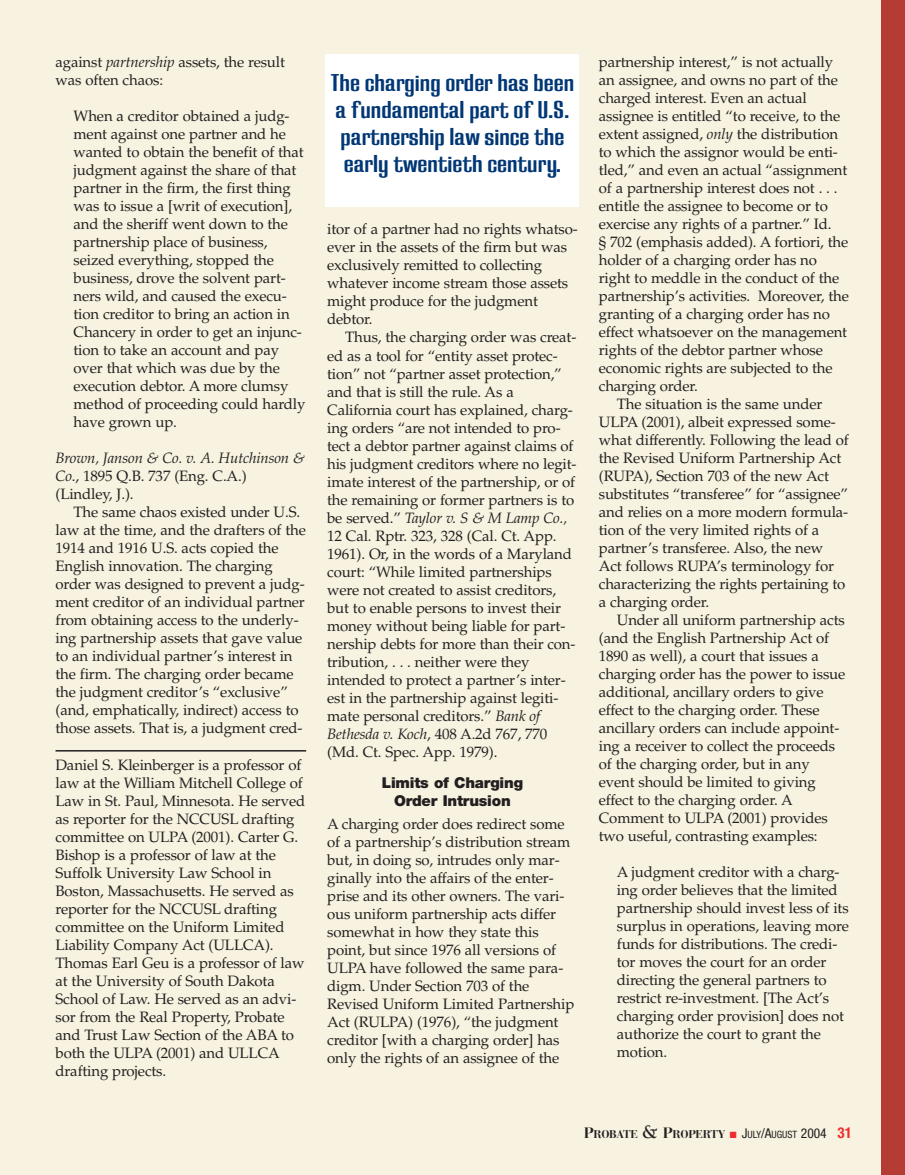
<style>
.page{position:relative;width:905px;height:1175px;background:#fff}
.page>*{position:absolute;margin:0;border:0;box-sizing:border-box;transform-origin:0 0}
.t1{font:25.5px/27px "California Grotesk Bld";color:#013775;text-align:center}
.t2{font:15px/18px "Palatino";letter-spacing:-.01em;color:#231f20}
.t3{font:900 15px/18px "Helvetica Neue";letter-spacing:-.015em;color:#231f20;text-align:center}
.t4{font:700 11.25px "Bauer Bodoni";letter-spacing:-.02em;color:#231f20}
.s1{font-style:italic}
.s2{font-size:15px}
.s3{font-family:"Berkeley";font-size:19.5px}
.s4{font-family:"Helvetica Neue";font-weight:400;font-stretch:condensed;font-size:13.5px}
.s5{font-family:"Helvetica Neue";font-weight:400;font-stretch:condensed;font-size:10.2px}
.s6{font-family:"Helvetica Neue";font-stretch:condensed;font-size:15px;color:#ee2d2e}
</style>
<div class="page">
<div style="left:0;top:0;width:904px;height:1174px;background:#f8f3e0"></div>
<svg style="left:730px;top:1131px;width:6px;height:7px"></svg>
<p class="t2" style="left:56px;top:54px;width:231px">against <span class="s1">partnership</span> assets, the result was often chaos:</p>
<p class="t2" style="left:74px;top:108px;width:233px">When a creditor obtained a judg&shy;ment against one partner and he wanted to obtain the benefit of that judgment against the share of that partner in the firm, the first thing was to issue a [writ of execution], and the sheriff went down to the partnership place of business, seized everything, stopped the business, drove the solvent part&shy;ners wild, and caused the execu&shy;tion creditor to bring an action in<br>Chancery in order to get an injunc&shy;tion to take an account and pay over that which was due by the execution debtor. A more clumsy method of proceeding could hardly have grown up.</p>
<p class="t2" style="left:56px;top:450px;width:251px"><span class="s1">Brown, Janson &amp; Co. v. A. Hutchinson &amp;<br>Co</span>., 1895 Q.B. 737 (Eng. C.A.) (Lindley, J.).</p>
<p class="t2" style="left:56px;top:504px;width:252px;text-indent:18px">The same chaos existed under U.S. law at the time, and the drafters of the 1914 and 1916 U.S. acts copied the English innovation. The charging order was designed to prevent a judg&shy;ment creditor of an individual partner from obtaining access to the underly&shy;ing partnership assets that gave value to an individual partner’s interest in the firm. The charging order became the judgment creditor’s “exclusive” (and, emphatically, indirect) access to those assets. That is, a judgment cred-</p>
<p class="t2" style="left:56px;top:757px;width:251px">Daniel S. Kleinberger is a professor of law at the William Mitchell College of Law in St. Paul, Minnesota. He served as reporter for the NCCUSL drafting committee on ULPA (2001). Carter G.<br>Bishop is a professor of law at the Suffolk University Law School in Boston, Massachusetts. He served as reporter for the NCCUSL drafting committee on the Uniform Limited Liability Company Act (ULLCA).<br>Thomas Earl Geu is a professor of law at the University of South Dakota School of Law. He served as an advi&shy;sor from the Real Property, Probate and Trust Law Section of the ABA to both the ULPA (2001) and ULLCA drafting projects.</p>
<h1 class="t1" style="left:331px;top:72px;width:245px">The charging order has been a fundamental part of U.S. partnership law since the early twentieth century.</h1>
<p class="t2" style="left:327px;top:222px;width:252px">itor of a partner had no rights whatso&shy;ever in the assets of the firm but was exclusively remitted to collecting whatever income stream those assets might produce for the judgment debtor.</p>
<p class="t2" style="left:327px;top:330px;width:251px;text-indent:18px">Thus, the charging order was creat&shy;ed as a tool for “entity asset protec&shy;tion” not “partner asset protection,” and that is still the rule. As a California court has explained, charg&shy;ing orders “are not intended to pro&shy;tect a debtor partner against claims of his judgment creditors where no legit&shy;imate interest of the partnership, or of the remaining or former partners is to be served.” <span class="s1">Taylor v. S &amp; M Lamp Co., </span>12 Cal. Rptr. 323, 328 (Cal. Ct. App.<br>1961). Or, in the words of a Maryland court: “While limited partnerships were not created to assist creditors, but to enable persons to invest their money without being liable for part&shy;nership debts for more than their con&shy;tribution, . . . neither were they intended to protect a partner’s inter&shy;est in the partnership against legiti&shy;mate personal creditors.” <span class="s1">Bank of Bethesda v. Koch</span>, 408 A.2d 767, 770 (Md. Ct. Spec. App. 1979).</p>
<p class="t3" style="left:382px;top:775px;width:143px">Limits of Charging<br>Order Intrusion</p>
<p class="t2" style="left:327px;top:816px;width:249px">A charging order does redirect some of a partnership’s distribution stream but, in doing so, intrudes only mar&shy;ginally into the affairs of the enter&shy;prise and its other owners. The vari&shy;ous uniform partnership acts differ somewhat in how they state this point, but since 1976 all versions of ULPA have followed the same para&shy;digm. Under Section 703 of the Revised Uniform Limited Partnership Act (RULPA) (1976), “the judgment creditor [with a charging order] has only the rights of an assignee of the</p>
<p class="t2" style="left:599px;top:54px;width:236px">partnership interest,” is not actually</p>
<p class="t2" style="left:599px;top:72px;width:241px">an assignee, and owns no part of the</p>
<p class="t2" style="left:599px;top:90px;width:209px">charged interest. Even an actual</p>
<p class="t2" style="left:599px;top:108px;width:243px">assignee is entitled “to receive, to the</p>
<p class="t2" style="left:599px;top:126px;width:241px">extent assigned, <span class="s1">only</span> the distribution</p>
<p class="t2" style="left:599px;top:144px;width:241px">to which the assignor would be enti-</p>
<p class="t2" style="left:599px;top:162px;width:250px">tled,” and even an actual “assignment</p>
<p class="t2" style="left:599px;top:180px;width:240px">of a partnership interest does not . . .</p>
<p class="t2" style="left:599px;top:198px;width:230px">entitle the assignee to become or to</p>
<p class="t2" style="left:599px;top:216px;width:234px">exercise any rights of a partner.” Id.</p>
<p class="t2" style="left:599px;top:234px;width:251px">§ 702 (emphasis added). A fortiori, the</p>
<p class="t2" style="left:599px;top:252px;width:220px">holder of a charging order has no</p>
<p class="t2" style="left:599px;top:270px;width:242px">right to meddle in the conduct of the</p>
<p class="t2" style="left:599px;top:288px;width:252px">partnership’s activities. Moreover, the</p>
<p class="t2" style="left:599px;top:306px;width:233px">granting of a charging order has no</p>
<p class="t2" style="left:599px;top:324px;width:250px">effect whatsoever on the management</p>
<p class="t2" style="left:599px;top:342px;width:226px">rights of the debtor partner whose</p>
<p class="t2" style="left:599px;top:360px;width:235px">economic rights are subjected to the</p>
<p class="t2" style="left:599px;top:378px;width:101px">charging order.</p>
<p class="t2" style="left:617px;top:396px;width:207px">The situation is the same under</p>
<p class="t2" style="left:599px;top:414px;width:238px">ULPA (2001), albeit expressed some-</p>
<p class="t2" style="left:599px;top:432px;width:251px">what differently. Following the lead of</p>
<p class="t2" style="left:599px;top:450px;width:244px">the Revised Uniform Partnership Act</p>
<p class="t2" style="left:599px;top:468px;width:231px">(RUPA), Section 703 of the new Act</p>
<p class="t2" style="left:599px;top:486px;width:251px">substitutes “transferee” for “assignee”</p>
<p class="t2" style="left:599px;top:504px;width:251px">and relies on a more modern formula-</p>
<p class="t2" style="left:599px;top:522px;width:222px">tion of the very limited rights of a</p>
<p class="t2" style="left:599px;top:540px;width:226px">partner’s transferee. Also, the new</p>
<p class="t2" style="left:599px;top:558px;width:237px">Act follows RUPA’s terminology for</p>
<p class="t2" style="left:599px;top:576px;width:248px">characterizing the rights pertaining to</p>
<p class="t2" style="left:599px;top:594px;width:112px">a charging order.</p>
<p class="t2" style="left:617px;top:612px;width:229px">Under all uniform partnership acts</p>
<p class="t2" style="left:599px;top:630px;width:232px">(and the English Partnership Act of</p>
<p class="t2" style="left:599px;top:648px;width:222px">1890 as well), a court that issues a</p>
<p class="t2" style="left:599px;top:666px;width:248px">charging order has the power to issue</p>
<p class="t2" style="left:599px;top:684px;width:226px">additional, ancillary orders to give</p>
<p class="t2" style="left:599px;top:702px;width:222px">effect to the charging order. These</p>
<p class="t2" style="left:599px;top:720px;width:242px">ancillary orders can include appoint-</p>
<p class="t2" style="left:599px;top:738px;width:238px">ing a receiver to collect the proceeds</p>
<p class="t2" style="left:599px;top:756px;width:212px">of the charging order, but in any</p>
<p class="t2" style="left:599px;top:774px;width:218px">event should be limited to giving</p>
<p class="t2" style="left:599px;top:792px;width:195px">effect to the charging order. A</p>
<p class="t2" style="left:599px;top:810px;width:230px">Comment to ULPA (2001) provides</p>
<p class="t2" style="left:599px;top:828px;width:220px">two useful, contrasting examples:</p>
<p class="t2" style="left:617px;top:864px;width:233px">A judgment creditor with a charg&shy;ing order believes that the limited partnership should invest less of its surplus in operations, leaving more funds for distributions. The credi&shy;tor moves the court for an order directing the general partners to restrict re-investment. [The Act’s charging order provision] does not authorize the court to grant the motion.</p>
<p class="t4" style="left:583px;top:1129px;width:269px"><span class="s2">P</span>ROBATE <span class="s3">&amp;</span> <span class="s2">P</span>ROPERTY <span class="s4">J</span><span class="s5">ULY</span><span class="s4">/A</span><span class="s5">UGUST</span> <span class="s4">2004</span> <span class="s6">31</span></p>
</div>
